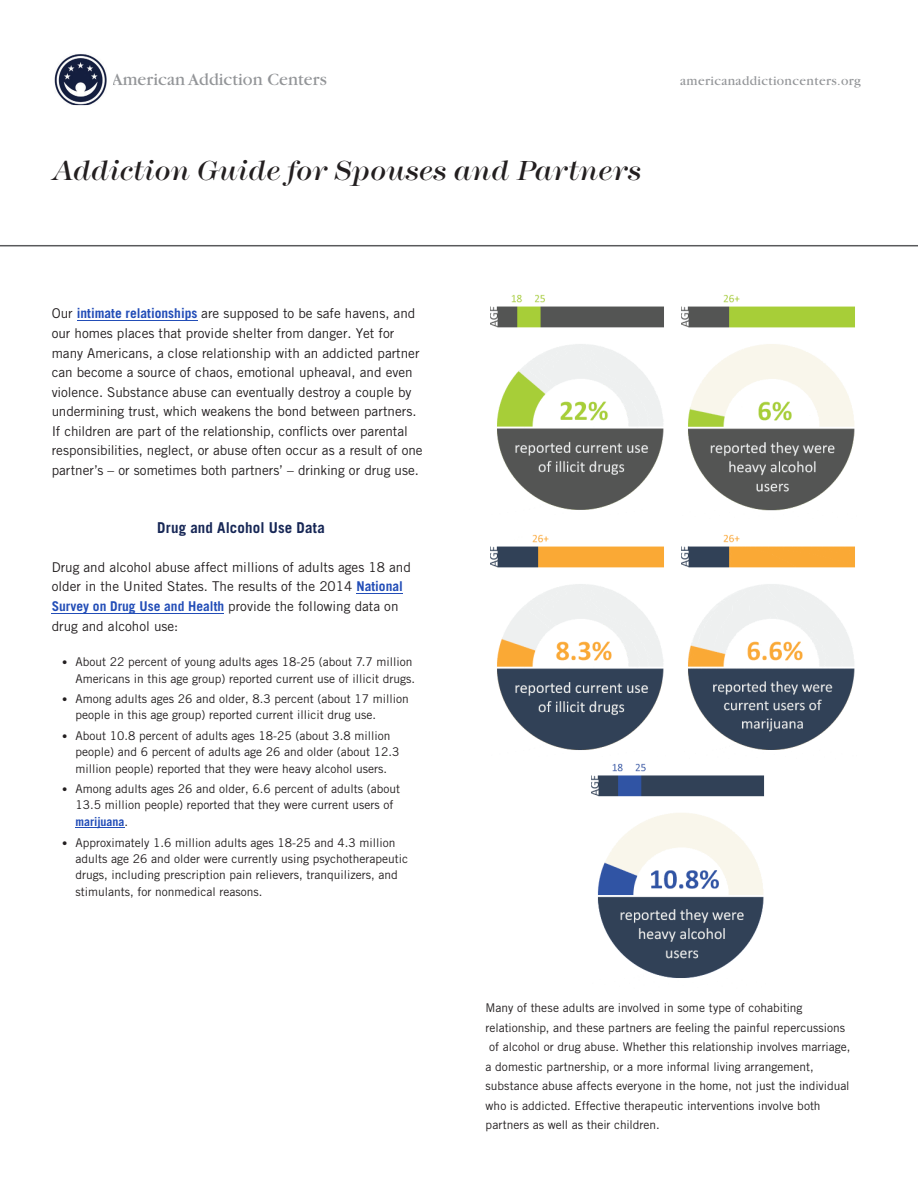
<style>
.page{position:relative;width:918px;height:1188px;background:#fff}
.page>*{position:absolute;margin:0;border:0;box-sizing:border-box;transform-origin:0 0}
.t1{font:italic 500 28.5px "Modern No 216";color:#231f20}
.t2{font:18px "Garamond";color:#939598}
.t3{font:700 15px "Trade Gothic LT Std";letter-spacing:.01em;color:#172756}
.t4{font:13.5px/19.6px "Trade Gothic LT Std";color:#231f20}
.t5{font:13.5px "Garamond";letter-spacing:.025em;color:#939598}
.t6{font:12px/16.5px "Trade Gothic LT Std";color:#231f20}
.s1{font-weight:700;color:#224db7}
.s2{font-size:10.5px}
</style>
<div class="page">
<hr style="left:0;top:245px;width:918px;height:1px;background:#58595b">
<img style="left:54px;top:54px;width:53px;height:51px">
<hr style="left:52px;top:613px;width:172px;height:1px;background:#224db7">
<hr style="left:356px;top:593px;width:47px;height:1px;background:#224db7">
<hr style="left:77px;top:320px;width:121px;height:1px;background:#224db7">
<hr style="left:75px;top:828px;width:50px;height:1px;background:#224db7">
<img style="left:490px;top:294px;width:174px;height:216px">
<img style="left:681px;top:534px;width:174px;height:216px">
<img style="left:490px;top:534px;width:174px;height:216px">
<img style="left:591px;top:763px;width:174px;height:215px">
<img style="left:681px;top:294px;width:174px;height:217px">
<h2 class="t2" style="left:112px;top:70px;width:217px">American Addiction Centers</h2>
<p class="t5" style="left:680px;top:73px;width:182px">americanaddictioncenters.org</p>
<h1 class="t1" style="left:52px;top:155px;width:590px">Addiction Guide for Spouses and Partners</h1>
<p class="t4" style="left:52px;top:303px;width:373px">Our <span class="s1">intimate relationships</span> are supposed to be safe havens, and our homes places that provide shelter from danger. Yet for many Americans, a close relationship with an addicted partner can become a source of chaos, emotional upheaval, and even violence. Substance abuse can eventually destroy a couple by undermining trust, which weakens the bond between partners.<br>If children are part of the relationship, conflicts over parental responsibilities, neglect, or abuse often occur as a result of one partner’s – or sometimes both partners’ – drinking or drug use.</p>
<p class="t3" style="left:157px;top:519px;width:169px">Drug and Alcohol Use Data</p>
<p class="t4" style="left:52px;top:558px;width:361px">Drug and alcohol abuse affect millions of adults ages 18 and older in the United States. The results of the 2014 <span class="s1">National Survey on Drug Use and Health</span> provide the following data on drug and alcohol use:</p>
<p class="t6" style="left:62px;top:653px;width:354px;text-align:right"><span class="s2">•</span> About 22 percent of young adults ages 18-25 (about 7.7 million<br>Americans in this age group) reported current use of illicit drugs.</p>
<p class="t6" style="left:75px;top:690px;width:335px;text-indent:-13px"><span class="s2">•</span> Among adults ages 26 and older, 8.3 percent (about 17 million people in this age group) reported current illicit drug use.</p>
<p class="t6" style="left:75px;top:727px;width:325px;text-indent:-13px"><span class="s2">•</span> About 10.8 percent of adults ages 18-25 (about 3.8 million people) and 6 percent of adults age 26 and older (about 12.3 million people) reported that they were heavy alcohol users.</p>
<p class="t6" style="left:75px;top:781px;width:326px;text-indent:-13px"><span class="s2">•</span> Among adults ages 26 and older, 6.6 percent of adults (about<br>13.5 million people) reported that they were current users of <span class="s1">marijuana</span>.</p>
<p class="t6" style="left:75px;top:834px;width:334px;text-indent:-13px"><span class="s2">•</span> Approximately 1.6 million adults ages 18-25 and 4.3 million adults age 26 and older were currently using psychotherapeutic drugs, including prescription pain relievers, tranquilizers, and stimulants, for nonmedical reasons.</p>
<p class="t6" style="left:486px;top:1000px;width:319px">Many of these adults are involved in some type of cohabiting</p>
<p class="t6" style="left:486px;top:1019px;width:361px">relationship, and these partners are feeling the painful repercussions</p>
<p class="t6" style="left:489px;top:1039px;width:363px">of alcohol or drug abuse. Whether this relationship involves marriage,</p>
<p class="t6" style="left:486px;top:1058px;width:330px">a domestic partnership, or a more informal living arrangement,</p>
<p class="t6" style="left:486px;top:1078px;width:365px">substance abuse affects everyone in the home, not just the individual</p>
<p class="t6" style="left:486px;top:1097px;width:337px">who is addicted. Effective therapeutic interventions involve both</p>
<p class="t6" style="left:486px;top:1117px;width:176px">partners as well as their children.</p>
</div>
